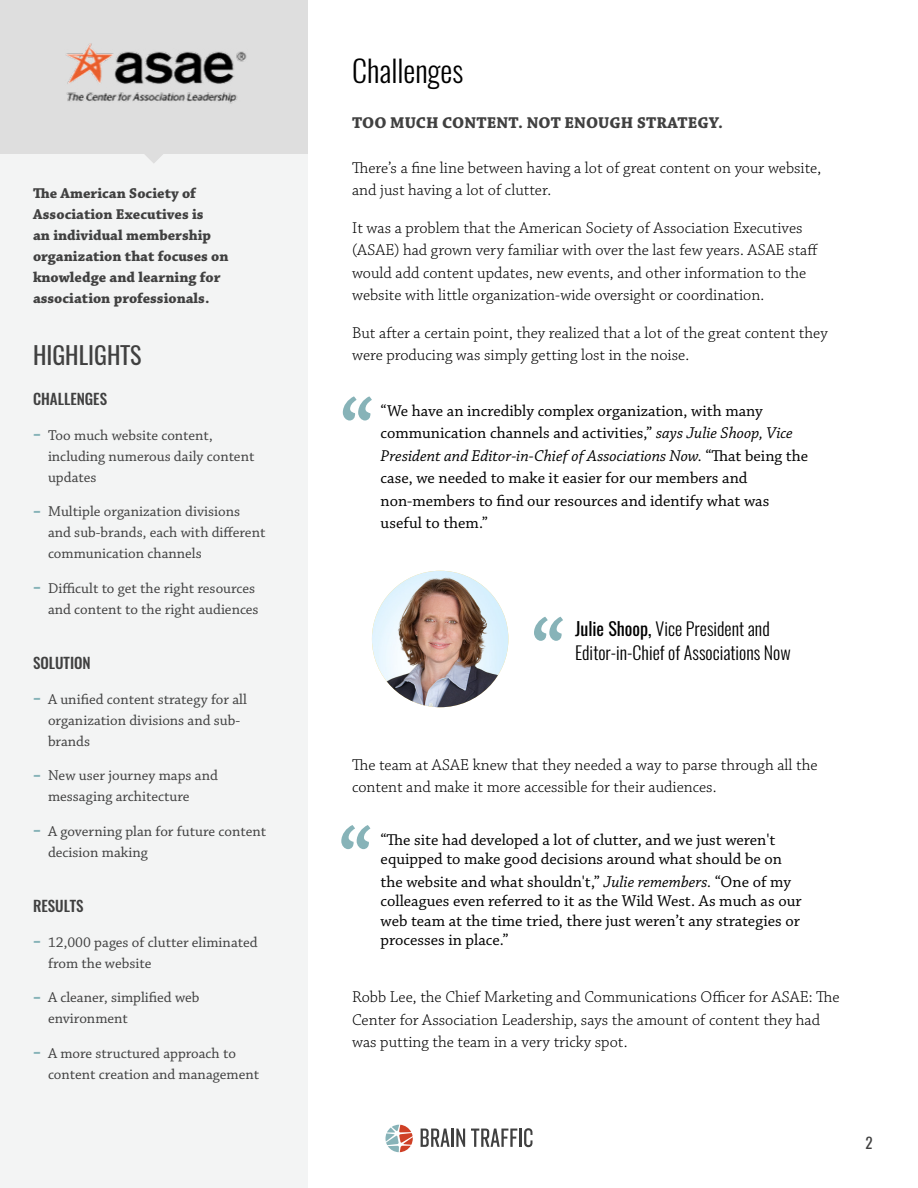
<style>
.page{position:relative;width:918px;height:1188px;background:#fff}
.page>*{position:absolute;margin:0;border:0;box-sizing:border-box;transform-origin:0 0}
.t1{font:300 30px "Oswald";color:#000}
.t2{font:24px "Oswald";color:#404040}
.t3{font:300 18px/24px "Oswald";color:#000}
.t4{font:300 16.5px/22.5px "Chaparral Pro";color:#000}
.t5{font:16.5px/22.5px "Chaparral Pro";color:#000}
.t6{font:700 16.5px "Chaparral Pro";letter-spacing:.005em;color:#404040}
.t7{font:15px/21px "Chaparral Pro";color:#404040}
.t8{font:700 15px/21px "Chaparral Pro";color:#404040}
.t9{font:500 15px "Oswald";color:#404040}
.t10{font:15px "Oswald";color:#404040}
.s1{font-weight:700;font-size:21px;color:#87b3b8}
.s2{font-style:italic}
.s3{font-weight:400}
</style>
<div class="page">
<div style="left:0;top:0;width:308px;height:1188px;background:#f3f4f4"></div>
<svg style="left:143px;top:153px;width:21px;height:10px"></svg>
<div style="left:0;top:0;width:308px;height:153px;background:#dedede"></div>
<img style="left:66px;top:43px;width:181px;height:61px">
<svg style="left:385px;top:1125px;width:28px;height:27px"></svg>
<svg style="left:421px;top:1129px;width:29px;height:18px"></svg>
<hr style="left:451px;top:1129px;width:3px;height:18px;background:#404040">
<svg style="left:456px;top:1129px;width:9px;height:18px"></svg>
<svg style="left:471px;top:1129px;width:46px;height:18px"></svg>
<hr style="left:519px;top:1129px;width:3px;height:18px;background:#404040">
<svg style="left:524px;top:1128px;width:8px;height:19px"></svg>
<svg style="left:343px;top:396px;width:29px;height:25px"></svg>
<svg style="left:341px;top:825px;width:29px;height:24px"></svg>
<svg style="left:534px;top:617px;width:29px;height:24px"></svg>
<img style="left:372px;top:571px;width:136px;height:136px;border-radius:68px">
<p class="t8" style="left:33px;top:183px;width:197px">The American Society of<br>Association Executives is<br>an individual membership organization that focuses on knowledge and learning for association professionals.</p>
<h2 class="t2" style="left:33px;top:334px;width:110px">HIGHLIGHTS</h2>
<p class="t9" style="left:33px;top:392px;width:76px">CHALLENGES</p>
<p class="t7" style="left:48px;top:425px;width:208px;text-indent:-15px"><span class="s1">-</span> Too much website content, including numerous daily content updates</p>
<p class="t7" style="left:48px;top:502px;width:219px;text-indent:-15px"><span class="s1">-</span> Multiple organization divisions and sub-brands, each with different communication channels</p>
<p class="t7" style="left:33px;top:578px;width:227px;text-align:right"><span class="s1">-</span> Difficult to get the right resources and content to the right audiences</p>
<p class="t9" style="left:33px;top:656px;width:59px">SOLUTION</p>
<p class="t7" style="left:48px;top:689px;width:200px;text-indent:-15px"><span class="s1">-</span> A unified content strategy for all organization divisions and sub&shy;brands</p>
<p class="t7" style="left:48px;top:766px;width:171px;text-indent:-15px"><span class="s1">-</span> New user journey maps and messaging architecture</p>
<p class="t7" style="left:48px;top:821px;width:220px;text-indent:-15px"><span class="s1">-</span> A governing plan for future content decision making</p>
<p class="t9" style="left:33px;top:899px;width:52px">RESULTS</p>
<p class="t7" style="left:48px;top:932px;width:211px;text-indent:-15px"><span class="s1">-</span> 12,000 pages of clutter eliminated from the website</p>
<p class="t7" style="left:48px;top:988px;width:153px;text-indent:-15px"><span class="s1">-</span> A cleaner, simplified web environment</p>
<p class="t7" style="left:48px;top:1043px;width:213px;text-indent:-15px"><span class="s1">-</span> A more structured approach to content creation and management</p>
<h1 class="t1" style="left:352px;top:44px;width:113px">Challenges</h1>
<p class="t6" style="left:352px;top:113px;width:372px">TOO MUCH CONTENT. NOT ENOUGH STRATEGY.</p>
<p class="t4" style="left:352px;top:157px;width:471px">There’s a fine line between having a lot of great content on your website, and just having a lot of clutter.</p>
<p class="t4" style="left:352px;top:217px;width:467px">It was a problem that the American Society of Association Executives (ASAE) had grown very familiar with over the last few years. ASAE staff would add content updates, new events, and other information to the website with little organization-wide oversight or coordination.</p>
<p class="t4" style="left:352px;top:322px;width:477px">But after a certain point, they realized that a lot of the great content they were producing was simply getting lost in the noise.</p>
<p class="t5" style="left:381px;top:400px;width:429px">“We have an incredibly complex organization, with many communication channels and activities,” <span class="s2">says Julie Shoop, Vice President and Editor-in-Chief of Associations Now.</span> “That being the case, we needed to make it easier for our members and non-members to find our resources and identify what was useful to them.”</p>
<p class="t3" style="left:575px;top:615px;width:217px"><span class="s3">Julie Shoop,</span> Vice President and<br>Editor-in-Chief of Associations Now</p>
<p class="t4" style="left:352px;top:754px;width:467px">The team at ASAE knew that they needed a way to parse through all the content and make it more accessible for their audiences.</p>
<p class="t5" style="left:381px;top:830px;width:403px;line-height:19.5px">“The site had developed a lot of clutter, and we just weren't equipped to make good decisions around what should be on</p>
<p class="t5" style="left:381px;top:872px;width:422px;line-height:19.5px">the website and what shouldn't,” <span class="s2">Julie remembers.</span> “One of my colleagues even referred to it as the Wild West. As much as our web team at the time tried, there just weren’t any strategies or processes in place.”</p>
<p class="t4" style="left:352px;top:987px;width:489px">Robb Lee, the Chief Marketing and Communications Officer for ASAE: The<br>Center for Association Leadership, says the amount of content they had was putting the team in a very tricky spot.</p>
<p class="t10" style="left:866px;top:1129px;width:9px">2</p>
</div>
